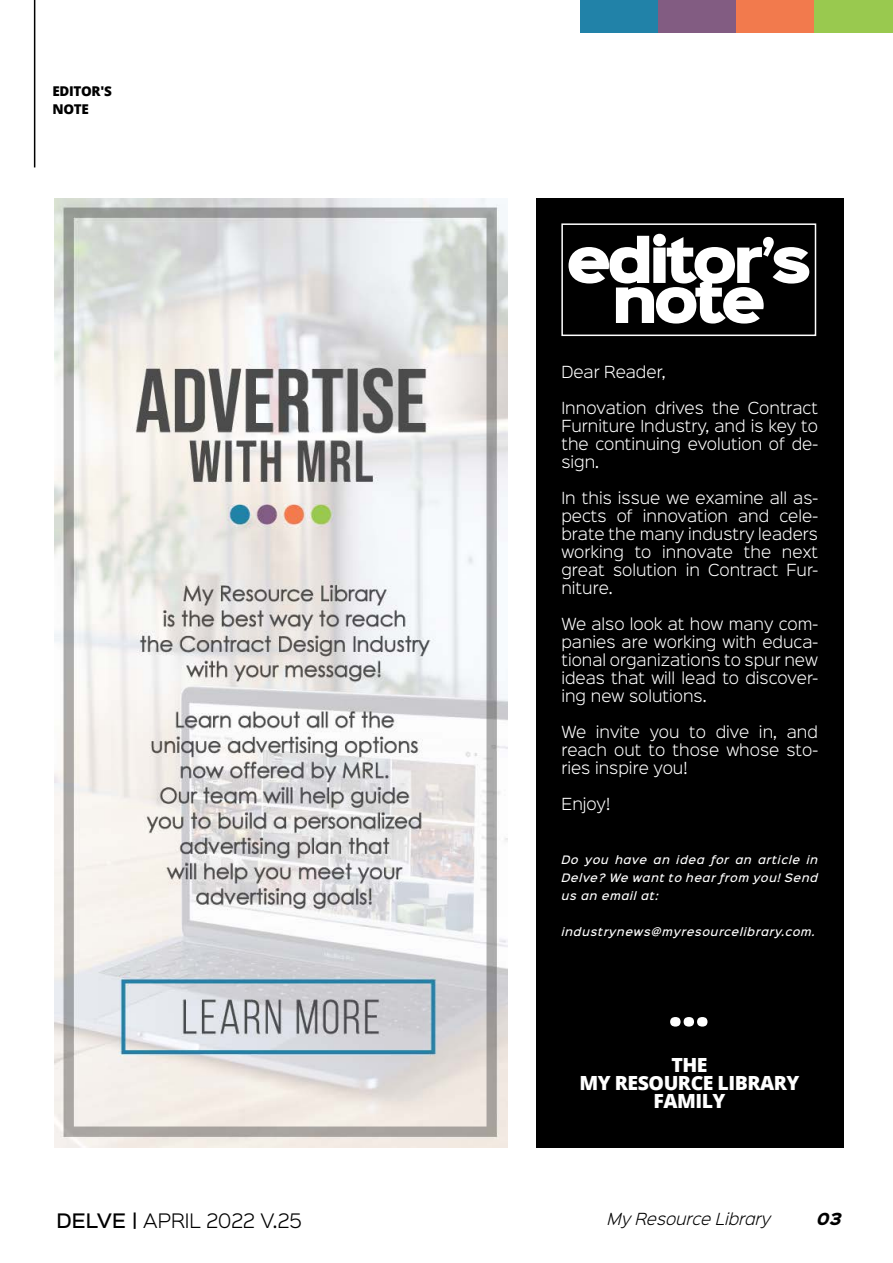
<style>
.page{position:relative;width:893px;height:1263px;background:#fff}
.page>*{position:absolute;margin:0;border:0;box-sizing:border-box;transform-origin:0 0}
.t1{font:56.1px/40px "Sinkin Sans 900 X Black";letter-spacing:-.08em;color:#fff;text-align:center}
.t2{font:800 51px "Open Sans";color:#fff}
.t3{font:800 19.5px/18px "Open Sans";letter-spacing:-.025em;color:#fff;text-align:center}
.t4{font:300 18px "Sinkin Sans 300";color:#000}
.t5{font:300 15px/18px "Sinkin Sans 300";color:#fff;text-align:justify}
.t6{font:italic 300 15px "Sinkin Sans 300";color:#000}
.t7{font:italic 900 15px "Sinkin Sans 800";color:#000}
.t8{font:800 13.5px/18px "Open Sans";letter-spacing:-.025em;color:#000}
.t9{font:italic 500 10.5px/18px "Sinkin Sans 500";letter-spacing:.06em;color:#fff;text-align:justify}
.s1{font-family:"Sinkin Sans 500";font-weight:500}
</style>
<div class="page">
<div style="left:580px;top:0;width:79px;height:33px;background:#2182a8"></div>
<div style="left:658px;top:0;width:78px;height:33px;background:#825c82"></div>
<div style="left:736px;top:0;width:79px;height:33px;background:#f27a4d"></div>
<div style="left:814px;top:0;width:79px;height:33px;background:#99c94f"></div>
<hr style="left:34px;top:0;width:1px;height:167px;background:#000">
<div style="left:536px;top:198px;width:307px;height:950px;background:#000"></div>
<div style="left:561px;top:223px;width:255px;height:113px;border:2px solid #fff"></div>
<img style="left:54px;top:198px;width:453px;height:949px">
<p class="t8" style="left:53px;top:82px;width:61px">EDITOR'S<br>NOTE</p>
<h1 class="t1" style="left:566px;top:244px;width:247px">editor’s note</h1>
<p class="t5" style="left:561px;top:362px;width:106px">Dear Reader,</p>
<p class="t5" style="left:561px;top:398px;width:258px">Innovation drives the Contract Furniture Industry, and is key to the continuing evolution of de&shy;sign.</p>
<p class="t5" style="left:561px;top:488px;width:258px">In this issue we examine all as&shy;pects of innovation and cele&shy;brate the many industry leaders working to innovate the next great solution in Contract Fur&shy;niture.</p>
<p class="t5" style="left:561px;top:614px;width:258px">We also look at how many com&shy;panies are working with educa&shy;tional organizations to spur new ideas that will lead to discover&shy;ing new solutions.</p>
<p class="t5" style="left:561px;top:722px;width:258px">We invite you to dive in, and reach out to those whose sto&shy;ries inspire you!</p>
<p class="t5" style="left:561px;top:794px;width:50px">Enjoy!</p>
<p class="t9" style="left:561px;top:850px;width:258px">Do you have an idea for an article in Delve? We want to hear from you! Send us an email at:</p>
<p class="t9" style="left:561px;top:922px;width:255px">industrynews@myresourcelibrary.com.</p>
<h2 class="t2" style="left:668px;top:969px;width:43px">...</h2>
<h3 class="t3" style="left:579px;top:1055px;width:221px">THE<br>MY RESOURCE LIBRARY<br>FAMILY</h3>
<p class="t4" style="left:56px;top:1206px;width:247px"><span class="s1">DELVE |</span> APRIL 2022 V.25</p>
<p class="t6" style="left:608px;top:1207px;width:165px">My Resource Library</p>
<p class="t7" style="left:817px;top:1211px;width:26px">03</p>
</div>
